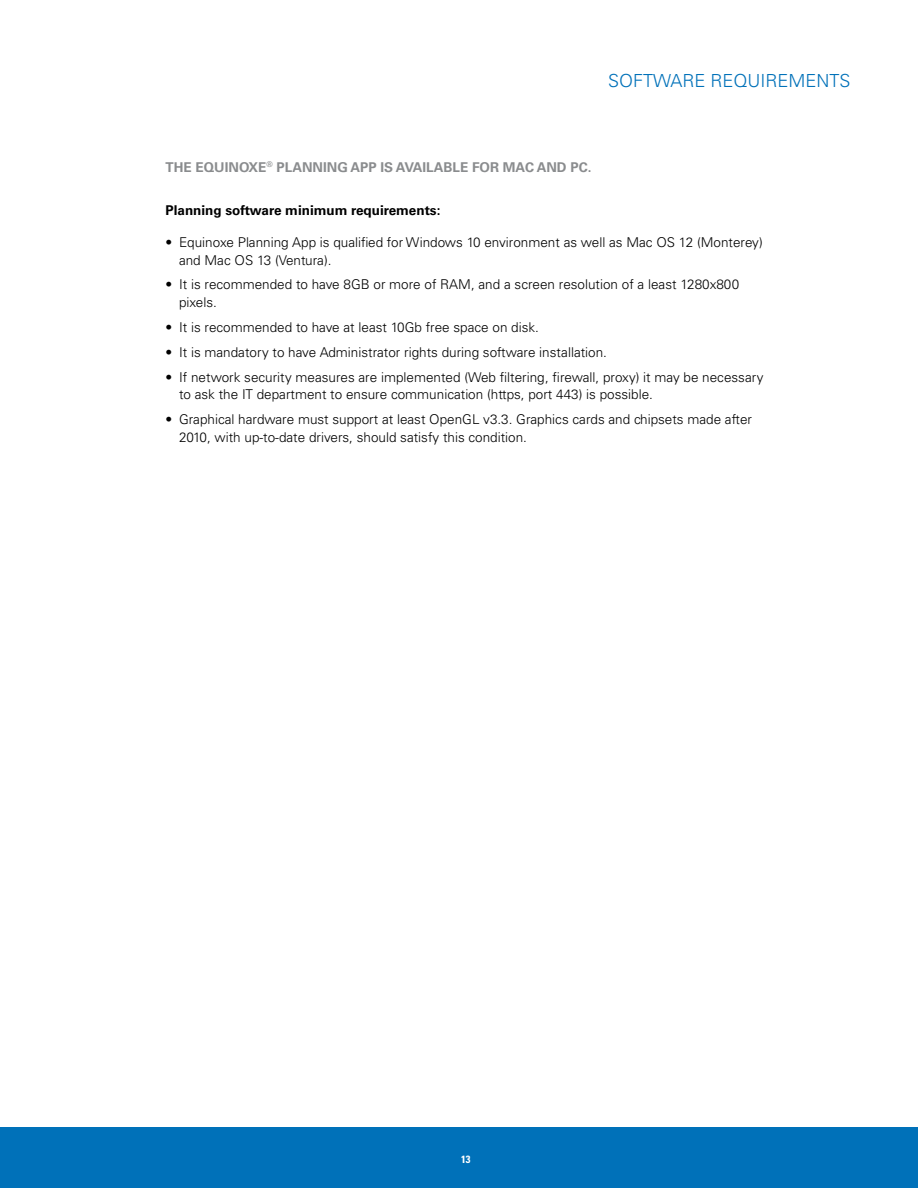
<style>
.page{position:relative;width:918px;height:1188px;background:#fff}
.page>*{position:absolute;margin:0;border:0;box-sizing:border-box;transform-origin:0 0}
.t1{font:300 18px "Univers LT Std";color:#0071b9}
.t2{font:300 13.5px/18px "Univers LT Std";color:#000}
.t3{font:700 13.5px "Univers LT Std";color:#8a8c8e}
.t4{font:700 13.5px "Univers LT Std";color:#000}
.t5{font:700 condensed 10.5px "Univers LT Std";color:#fff}
</style>
<div class="page">
<div style="left:0;top:1127px;width:918px;height:61px;background:#0071b9"></div>
<h1 class="t1" style="left:608px;top:70px;width:244px">SOFTWARE REQUIREMENTS</h1>
<p class="t3" style="left:166px;top:159px;width:427px">THE EQUINOXE<sup>®</sup> PLANNING APP IS AVAILABLE FOR MAC AND PC.</p>
<p class="t4" style="left:166px;top:202px;width:276px">Planning software minimum requirements:</p>
<p class="t2" style="left:179px;top:233px;width:585px;text-indent:-14px">• Equinoxe Planning App is qualified for Windows 10 environment as well as Mac OS 12 (Monterey) and Mac OS 13 (Ventura).</p>
<p class="t2" style="left:179px;top:275px;width:562px;text-indent:-14px">• It is recommended to have 8GB or more of RAM, and a screen resolution of a least 1280x800 pixels.</p>
<p class="t2" style="left:166px;top:318px;width:375px">• It is recommended to have at least 10Gb free space on disk.</p>
<p class="t2" style="left:166px;top:343px;width:443px">• It is mandatory to have Administrator rights during software installation.</p>
<p class="t2" style="left:179px;top:368px;width:586px;text-indent:-14px">• If network security measures are implemented (Web filtering, firewall, proxy) it may be necessary to ask the IT department to ensure communication (https, port 443) is possible.</p>
<p class="t2" style="left:179px;top:410px;width:575px;text-indent:-14px">• Graphical hardware must support at least OpenGL v3.3. Graphics cards and chipsets made after<br>2010, with up-to-date drivers, should satisfy this condition.</p>
<p class="t5" style="left:461px;top:1153px;width:11px">13</p>
</div>
